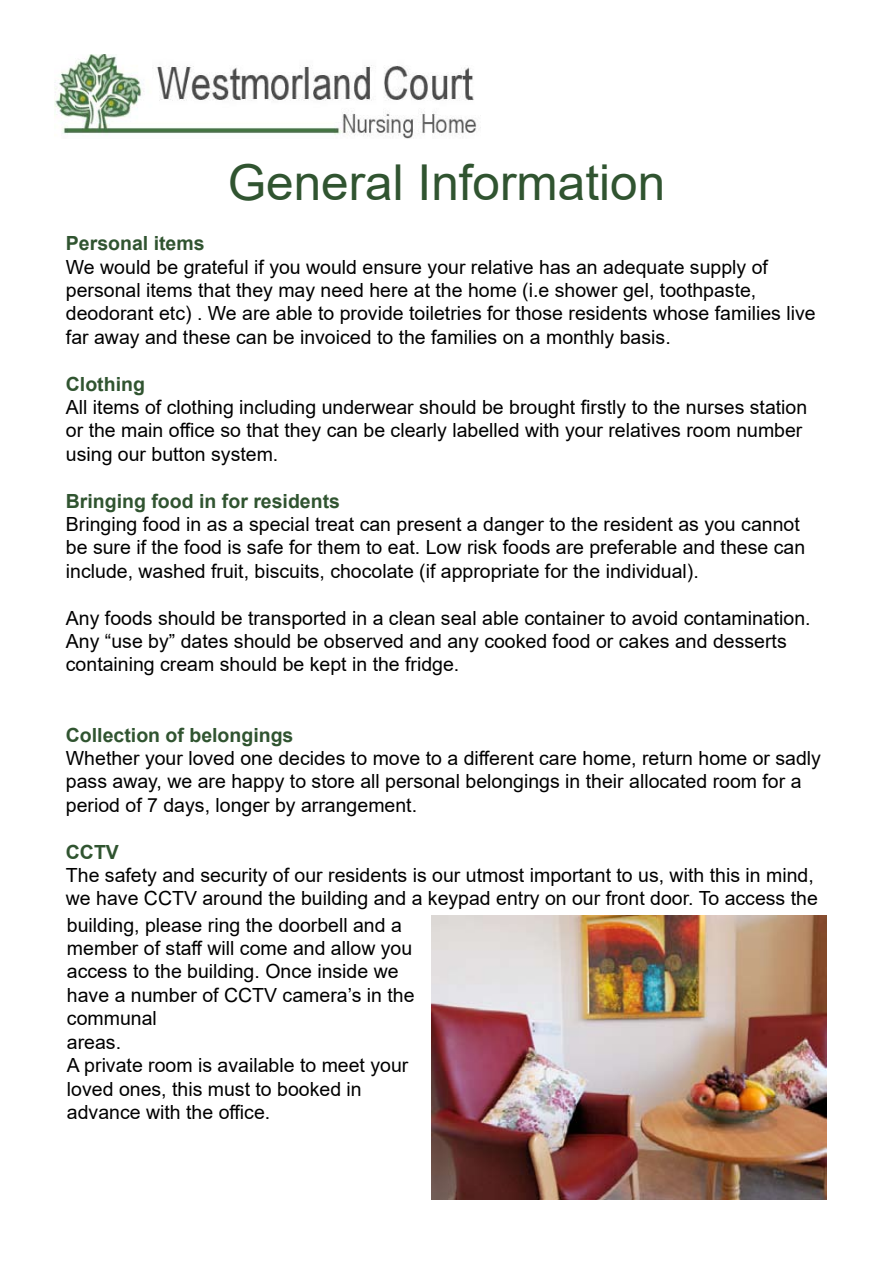
<style>
.page{position:relative;width:893px;height:1263px;background:#fff}
.page>*{position:absolute;margin:0;border:0;box-sizing:border-box;transform-origin:0 0}
.t1{font:49.5px "Arial";color:#305430}
.t2{font:19.5px/23.4px "Arial";color:#000}
.t3{font:700 19.5px "Arial";color:#305430}
</style>
<div class="page">
<img style="left:54px;top:54px;width:423px;height:84px">
<img style="left:431px;top:915px;width:395px;height:284px">
<h1 class="t1" style="left:228px;top:148px;width:439px">General Information</h1>
<p class="t3" style="left:66px;top:230px;width:140px">Personal items</p>
<p class="t2" style="left:66px;top:255px;width:751px">We would be grateful if you would ensure your relative has an adequate supply of personal items that they may need here at the home (i.e shower gel, toothpaste, deodorant etc) . We are able to provide toiletries for those residents whose families live far away and these can be invoiced to the families on a monthly basis.</p>
<p class="t3" style="left:66px;top:370px;width:81px">Clothing</p>
<p class="t2" style="left:66px;top:395px;width:743px">All items of clothing including underwear should be brought firstly to the nurses station or the main office so that they can be clearly labelled with your relatives room number using our button system.</p>
<p class="t3" style="left:66px;top:487px;width:276px">Bringing food in for residents</p>
<p class="t2" style="left:66px;top:512px;width:741px">Bringing food in as a special treat can present a danger to the resident as you cannot be sure if the food is safe for them to eat. Low risk foods are preferable and these can include, washed fruit, biscuits, chocolate (if appropriate for the individual).</p>
<p class="t2" style="left:66px;top:606px;width:746px">Any foods should be transported in a clean seal able container to avoid contamination.<br>Any “use by” dates should be observed and any cooked food or cakes and desserts containing cream should be kept in the fridge.</p>
<p class="t3" style="left:66px;top:721px;width:229px">Collection of belongings</p>
<p class="t2" style="left:66px;top:746px;width:757px">Whether your loved one decides to move to a different care home, return home or sadly pass away, we are happy to store all personal belongings in their allocated room for a period of 7 days, longer by arrangement.</p>
<p class="t3" style="left:66px;top:838px;width:55px">CCTV</p>
<p class="t2" style="left:66px;top:863px;width:753px">The safety and security of our residents is our utmost important to us, with this in mind, we have CCTV around the building and a keypad entry on our front door. To access the</p>
<p class="t2" style="left:67px;top:913px;width:349px">building, please ring the doorbell and a member of staff will come and allow you access to the building. Once inside we have a number of CCTV camera’s in the communal<br>areas.<br>A private room is available to meet your loved ones, this must to booked in advance with the office.</p>
</div>
